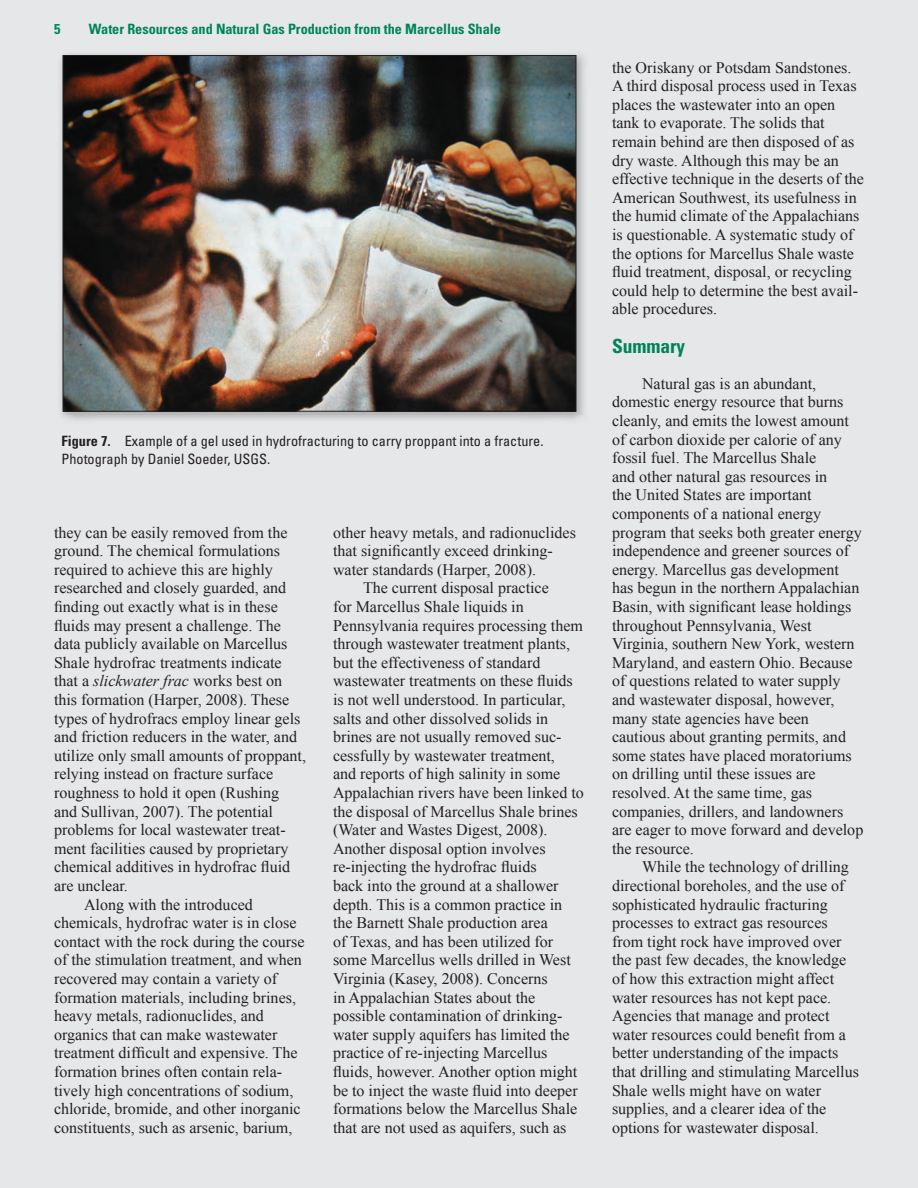
<style>
.page{position:relative;width:918px;height:1188px;background:#e6e7e9}
.page>*{position:absolute;margin:0;border:0;box-sizing:border-box;transform-origin:0 0}
.Heading_1{font:700 condensed 19.5px "Univers";letter-spacing:-.005em;color:#008457}
.Body_Text{font:16.05px/18.6px "Times New Roman";color:#231f20}
.FigureCaption{font:condensed 14.25px/18px "Univers";color:#231f20}
.t1{font:700 condensed 14.25px "Univers";color:#008457}
.s1{font-weight:700}
.s2{font-style:italic}
</style>
<div class="page">
<div style="left:56px;top:49px;width:533px;height:375px;background:#231f20;opacity:.3"></div>
<img style="left:65px;top:57px;width:509px;height:353px">
<p class="t1" style="left:54px;top:20px;width:8px">5</p>
<p class="t1" style="left:89px;top:20px;width:414px">Water Resources and Natural Gas Production from the Marcellus Shale</p>
<p class="FigureCaption" style="left:62px;top:432px;width:484px"><span class="s1">Figure 7.</span> Example of a gel used in hydrofracturing to carry proppant into a fracture.<br>Photograph by Daniel Soeder, USGS.</p>
<p class="Body_Text" style="left:54px;top:523px;width:254px">they can be easily removed from the ground. The chemical formulations required to achieve this are highly researched and closely guarded, and finding out exactly what is in these fluids may present a challenge. The data publicly available on Marcellus Shale hydrofrac treatments indicate that a <span class="s2">slickwater frac</span> works best on this formation (Harper, 2008). These types of hydrofracs employ linear gels and friction reducers in the water, and utilize only small amounts of proppant, relying instead on fracture surface roughness to hold it open (Rushing and Sullivan, 2007). The potential problems for local wastewater treat&shy;ment facilities caused by proprietary chemical additives in hydrofrac fluid are unclear.</p>
<p class="Body_Text" style="left:54px;top:895px;width:252px;text-indent:30px">Along with the introduced chemicals, hydrofrac water is in close contact with the rock during the course of the stimulation treatment, and when recovered may contain a variety of formation materials, including brines, heavy metals, radionuclides, and organics that can make wastewater treatment difficult and expensive. The formation brines often contain rela&shy;tively high concentrations of sodium, chloride, bromide, and other inorganic constituents, such as arsenic, barium,</p>
<p class="Body_Text" style="left:333px;top:523px;width:244px">other heavy metals, and radionuclides that significantly exceed drinking&shy;water standards (Harper, 2008).</p>
<p class="Body_Text" style="left:333px;top:578px;width:252px;text-indent:30px">The current disposal practice<br>for Marcellus Shale liquids in Pennsylvania requires processing them through wastewater treatment plants, but the effectiveness of standard wastewater treatments on these fluids is not well understood. In particular, salts and other dissolved solids in brines are not usually removed suc&shy;cessfully by wastewater treatment,<br>and reports of high salinity in some Appalachian rivers have been linked to the disposal of Marcellus Shale brines (Water and Wastes Digest, 2008).<br>Another disposal option involves re-injecting the hydrofrac fluids<br>back into the ground at a shallower depth. This is a common practice in the Barnett Shale production area<br>of Texas, and has been utilized for some Marcellus wells drilled in West Virginia (Kasey, 2008). Concerns<br>in Appalachian States about the possible contamination of drinking&shy;water supply aquifers has limited the practice of re-injecting Marcellus fluids, however. Another option might be to inject the waste fluid into deeper formations below the Marcellus Shale that are not used as aquifers, such as</p>
<p class="Body_Text" style="left:612px;top:58px;width:253px">the Oriskany or Potsdam Sandstones.<br>A third disposal process used in Texas places the wastewater into an open tank to evaporate. The solids that remain behind are then disposed of as dry waste. Although this may be an effective technique in the deserts of the American Southwest, its usefulness in the humid climate of the Appalachians is questionable. A systematic study of the options for Marcellus Shale waste fluid treatment, disposal, or recycling could help to determine the best avail&shy;able procedures.</p>
<p class="Heading_1" style="left:612px;top:335px;width:75px">Summary</p>
<p class="Body_Text" style="left:612px;top:374px;width:253px;text-indent:30px">Natural gas is an abundant, domestic energy resource that burns cleanly, and emits the lowest amount of carbon dioxide per calorie of any fossil fuel. The Marcellus Shale<br>and other natural gas resources in<br>the United States are important components of a national energy program that seeks both greater energy independence and greener sources of energy. Marcellus gas development has begun in the northern Appalachian Basin, with significant lease holdings throughout Pennsylvania, West Virginia, southern New York, western Maryland, and eastern Ohio. Because of questions related to water supply and wastewater disposal, however, many state agencies have been cautious about granting permits, and some states have placed moratoriums on drilling until these issues are resolved. At the same time, gas companies, drillers, and landowners are eager to move forward and develop the resource.</p>
<p class="Body_Text" style="left:612px;top:857px;width:248px;text-indent:30px">While the technology of drilling directional boreholes, and the use of sophisticated hydraulic fracturing processes to extract gas resources from tight rock have improved over the past few decades, the knowledge of how this extraction might affect water resources has not kept pace.<br>Agencies that manage and protect water resources could benefit from a better understanding of the impacts that drilling and stimulating Marcellus Shale wells might have on water supplies, and a clearer idea of the options for wastewater disposal.</p>
</div>
